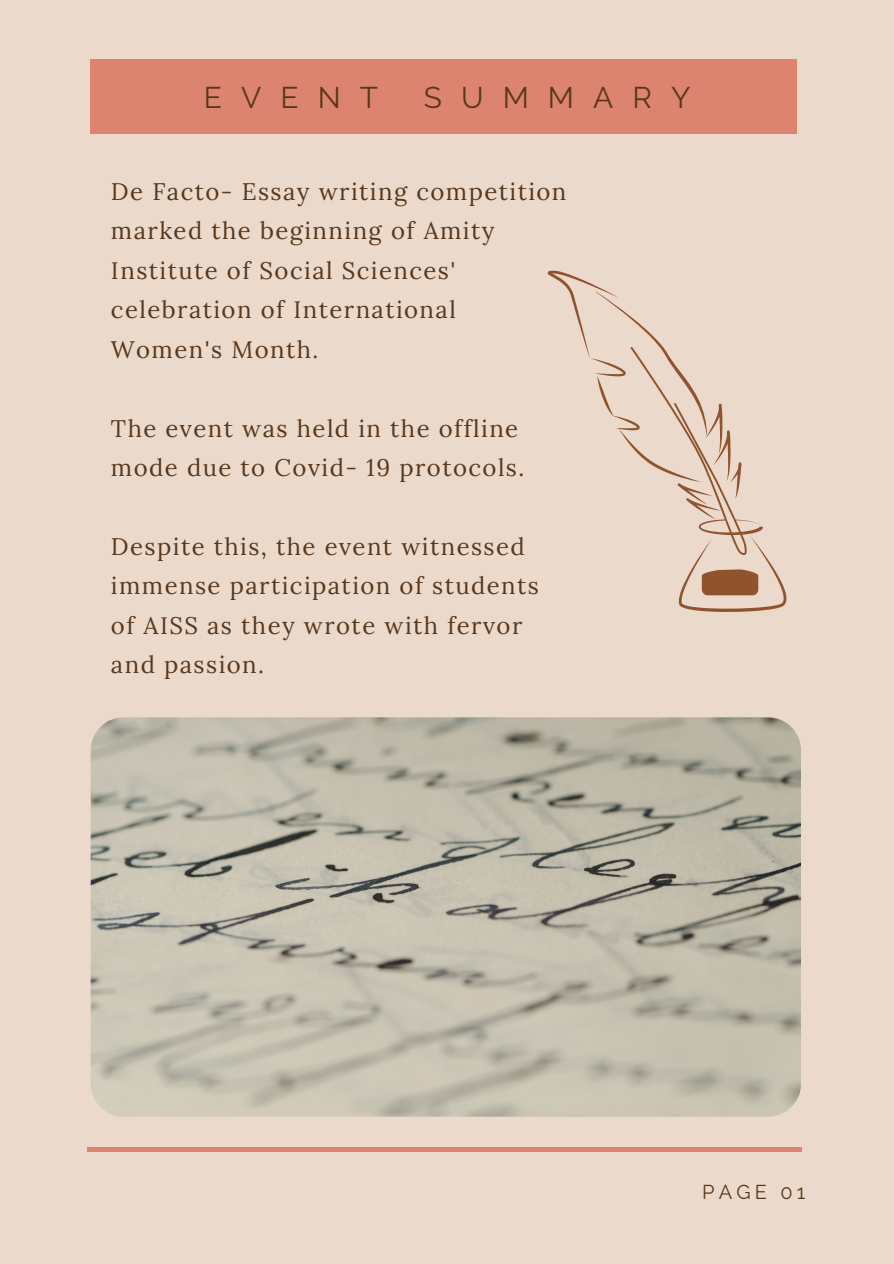
<style>
.page{position:relative;width:894px;height:1264px;background:#fff}
.page>*{position:absolute;margin:0;border:0;box-sizing:border-box;transform-origin:0 0}
.t1{font:29.85px "Raleway";letter-spacing:.64em;color:#59371c}
.t2{font:23.85px/39.5px "Lora";letter-spacing:.06em;color:#59371c}
.t3{font:19.95px "Raleway";letter-spacing:.21em;color:#59371c}
</style>
<div class="page">
<div style="left:0;top:0;width:893px;height:1263px;background:#ebdacc"></div>
<hr style="left:87px;top:1147px;width:714px;height:3px;background:#dd8470">
<div style="left:91px;top:59px;width:706px;height:75px;background:#dd8470"></div>
<svg style="left:547px;top:271px;width:239px;height:341px"></svg>
<img style="left:91px;top:717px;width:709px;height:399px;border-radius:33px">
<p class="t1" style="left:204px;top:80px;width:176px">EVENT</p>
<p class="t1" style="left:424px;top:80px;width:268px">SUMMARY</p>
<p class="t2" style="left:111px;top:171px;width:457px">De Facto- Essay writing competition marked the beginning of Amity<br>Institute of Social Sciences' celebration of International<br>Women's Month.</p>
<p class="t2" style="left:111px;top:408px;width:415px">The event was held in the offline mode due to Covid- 19 protocols.</p>
<p class="t2" style="left:111px;top:526px;width:429px">Despite this, the event witnessed immense participation of students of AISS as they wrote with fervor and passion.</p>
<p class="t3" style="left:701px;top:1180px;width:105px">PAGE 01</p>
</div>
